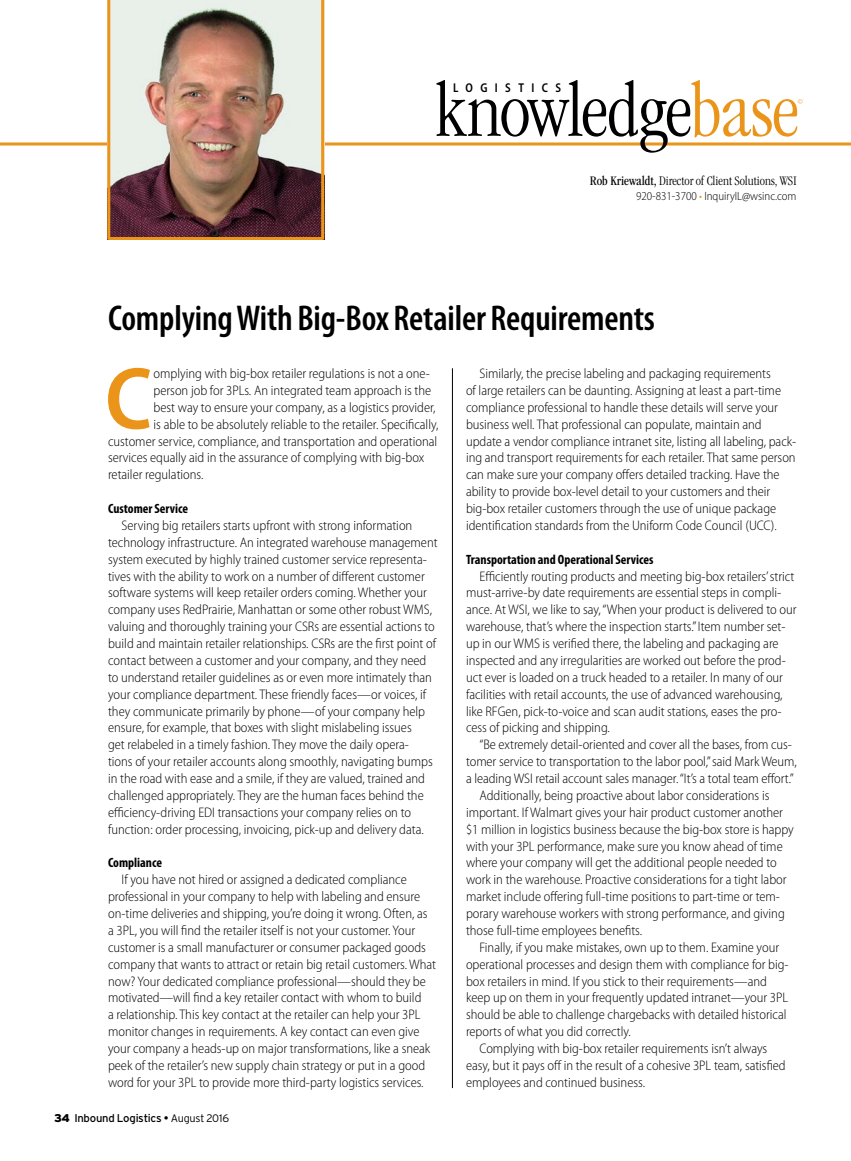
<style>
.page{position:relative;width:851px;height:1161px;background:#fff}
.page>*{position:absolute;margin:0;border:0;box-sizing:border-box;transform-origin:0 0}
.t1{font:600 semi-condensed 88.95px "Myriad Pro";color:#eb941a}
.t2{font:300 condensed 78.75px "ITC Garamond Std";letter-spacing:-.015em;color:#000}
.t3{font:600 condensed 36px "Myriad Pro";letter-spacing:-.005em;color:#000}
.t4{font:300 semi-condensed 13.8px/16.8px "Myriad Pro";color:#000}
.t5{font:700 condensed 13.5px "Myriad Pro";color:#000}
.t6{font:300 condensed 13.5px "ITC Garamond Std";color:#000}
.t7{font:600 semi-condensed 12.75px "Myriad Pro";letter-spacing:.63em;color:#000;scale:.92 1}
.t8{font:300 semi-condensed 12px "Myriad Pro";color:#000}
.t9{font:11.25px "Interstate";letter-spacing:-.025em;color:#000}
.t10{font:300 7.65px "Myriad Pro";color:#eb941a}
.s1{color:#eb941a}
.s2{font-weight:400}
.s3{font-weight:900}
.s4{font-weight:300;font-size:10.8px}
</style>
<div class="page">
<svg style="left:0;top:142px;width:850px;height:4px;background:#efae52"></svg>
<hr style="left:452px;top:368px;width:1px;height:720px;background:#000">
<img style="left:107px;top:0;width:217px;height:240px">
<h2 class="t2" style="left:435px;top:67px;width:365px">knowledge<span class="s1">base</span></h2>
<p class="t7" style="left:453px;top:80px;width:119px">LOGISTICS</p>
<p class="t10" style="left:797px;top:97px;width:7px">©</p>
<p class="t6" style="left:589px;top:174px;width:208px"><span class="s2">Rob Kriewaldt,</span> Director of Client Solutions, WSI</p>
<p class="t8" style="left:636px;top:189px;width:162px">920-831-3700 <span class="s1">•</span> InquiryIL@wsinc.com</p>
<h3 class="t3" style="left:108px;top:296px;width:548px">Complying With Big-Box Retailer Requirements</h3>
<h1 class="t1" style="left:105px;top:343px;width:48px">C</h1>
<p class="t4" style="left:154px;top:365px;width:278px">omplying with big-box retailer regulations is not a one-</p>
<p class="t4" style="left:466px;top:365px;width:331px;text-indent:14px">Similarly, the precise labeling and packaging requirements<br>of large retailers can be daunting. Assigning at least a part-time compliance professional to handle these details will serve your business well. That professional can populate, maintain and update a vendor compliance intranet site, listing all labeling, pack&shy;ing and transport requirements for each retailer. That same person can make sure your company offers detailed tracking. Have the ability to provide box-level detail to your customers and their big-box retailer customers through the use of unique package identification standards from the Uniform Code Council (UCC).</p>
<p class="t5" style="left:466px;top:551px;width:189px">Transportation and Operational Services</p>
<p class="t4" style="left:466px;top:567px;width:332px;text-indent:14px">Efficiently routing products and meeting big-box retailers’ strict must-arrive-by date requirements are essential steps in compli&shy;ance. At WSI, we like to say, “When your product is delivered to our warehouse, that’s where the inspection starts.” Item number set&shy;up in our WMS is verified there, the labeling and packaging are inspected and any irregularities are worked out before the prod&shy;uct ever is loaded on a truck headed to a retailer. In many of our facilities with retail accounts, the use of advanced warehousing, like RFGen, pick-to-voice and scan audit stations, eases the pro&shy;cess of picking and shipping.</p>
<p class="t4" style="left:479px;top:736px;width:314px">“Be extremely detail-oriented and cover all the bases, from cus-</p>
<p class="t4" style="left:466px;top:753px;width:332px">tomer service to transportation to the labor pool,” said Mark Weum,</p>
<p class="t4" style="left:466px;top:770px;width:329px">a leading WSI retail account sales manager. “It’s a total team effort.”</p>
<p class="t4" style="left:479px;top:787px;width:291px">Additionally, being proactive about labor considerations is</p>
<p class="t4" style="left:466px;top:804px;width:318px">important. If Walmart gives your hair product customer another</p>
<p class="t4" style="left:466px;top:821px;width:329px">$1 million in logistics business because the big-box store is happy</p>
<p class="t4" style="left:466px;top:837px;width:318px">with your 3PL performance, make sure you know ahead of time</p>
<p class="t4" style="left:466px;top:854px;width:312px">where your company will get the additional people needed to</p>
<p class="t4" style="left:466px;top:871px;width:322px">work in the warehouse. Proactive considerations for a tight labor</p>
<p class="t4" style="left:466px;top:888px;width:315px">market include offering full-time positions to part-time or tem-</p>
<p class="t4" style="left:466px;top:905px;width:320px">porary warehouse workers with strong performance, and giving</p>
<p class="t4" style="left:466px;top:922px;width:178px">those full-time employees benefits.</p>
<p class="t4" style="left:479px;top:939px;width:301px">Finally, if you make mistakes, own up to them. Examine your</p>
<p class="t4" style="left:466px;top:956px;width:324px">operational processes and design them with compliance for big-</p>
<p class="t4" style="left:466px;top:972px;width:302px">box retailers in mind. If you stick to their requirements—and</p>
<p class="t4" style="left:466px;top:989px;width:323px">keep up on them in your frequently updated intranet—your 3PL</p>
<p class="t4" style="left:466px;top:1006px;width:322px">should be able to challenge chargebacks with detailed historical</p>
<p class="t4" style="left:466px;top:1023px;width:166px">reports of what you did correctly.</p>
<p class="t4" style="left:479px;top:1040px;width:289px">Complying with big-box retailer requirements isn’t always</p>
<p class="t4" style="left:466px;top:1057px;width:321px">easy, but it pays off in the result of a cohesive 3PL team, satisfied</p>
<p class="t4" style="left:466px;top:1074px;width:180px">employees and continued business.</p>
<p class="t4" style="left:154px;top:382px;width:279px">person job for 3PLs. An integrated team approach is the</p>
<p class="t4" style="left:154px;top:399px;width:283px">best way to ensure your company, as a logistics provider,</p>
<p class="t4" style="left:154px;top:416px;width:286px">is able to be absolutely reliable to the retailer. Specifically,</p>
<p class="t4" style="left:108px;top:432px;width:331px">customer service, compliance, and transportation and operational</p>
<p class="t4" style="left:108px;top:449px;width:318px">services equally aid in the assurance of complying with big-box</p>
<p class="t4" style="left:108px;top:466px;width:97px">retailer regulations.</p>
<p class="t5" style="left:108px;top:500px;width:81px">Customer Service</p>
<p class="t4" style="left:108px;top:517px;width:331px;text-indent:14px">Serving big retailers starts upfront with strong information technology infrastructure. An integrated warehouse management system executed by highly trained customer service representa&shy;tives with the ability to work on a number of different customer software systems will keep retailer orders coming. Whether your company uses RedPrairie, Manhattan or some other robust WMS, valuing and thoroughly training your CSRs are essential actions to build and maintain retailer relationships. CSRs are the first point of contact between a customer and your company, and they need to understand retailer guidelines as or even more intimately than your compliance department. These friendly faces—or voices, if they communicate primarily by phone—of your company help ensure, for example, that boxes with slight mislabeling issues<br>get relabeled in a timely fashion. They move the daily opera-<br>tions of your retailer accounts along smoothly, navigating bumps in the road with ease and a smile, if they are valued, trained and challenged appropriately. They are the human faces behind the efficiency-driving EDI transactions your company relies on to function: order processing, invoicing, pick-up and delivery data.</p>
<p class="t5" style="left:108px;top:854px;width:56px">Compliance</p>
<p class="t4" style="left:108px;top:871px;width:329px;text-indent:14px">If you have not hired or assigned a dedicated compliance professional in your company to help with labeling and ensure on-time deliveries and shipping, you’re doing it wrong. Often, as a 3PL, you will find the retailer itself is not your customer. Your customer is a small manufacturer or consumer packaged goods company that wants to attract or retain big retail customers. What now? Your dedicated compliance professional—should they be motivated—will find a key retailer contact with whom to build<br>a relationship. This key contact at the retailer can help your 3PL monitor changes in requirements. A key contact can even give your company a heads-up on major transformations, like a sneak peek of the retailer’s new supply chain strategy or put in a good word for your 3PL to provide more third-party logistics services.</p>
<p class="t9" style="left:54px;top:1112px;width:176px"><span class="s3">34</span> Inbound Logistics • <span class="s4">August 2016</span></p>
</div>
